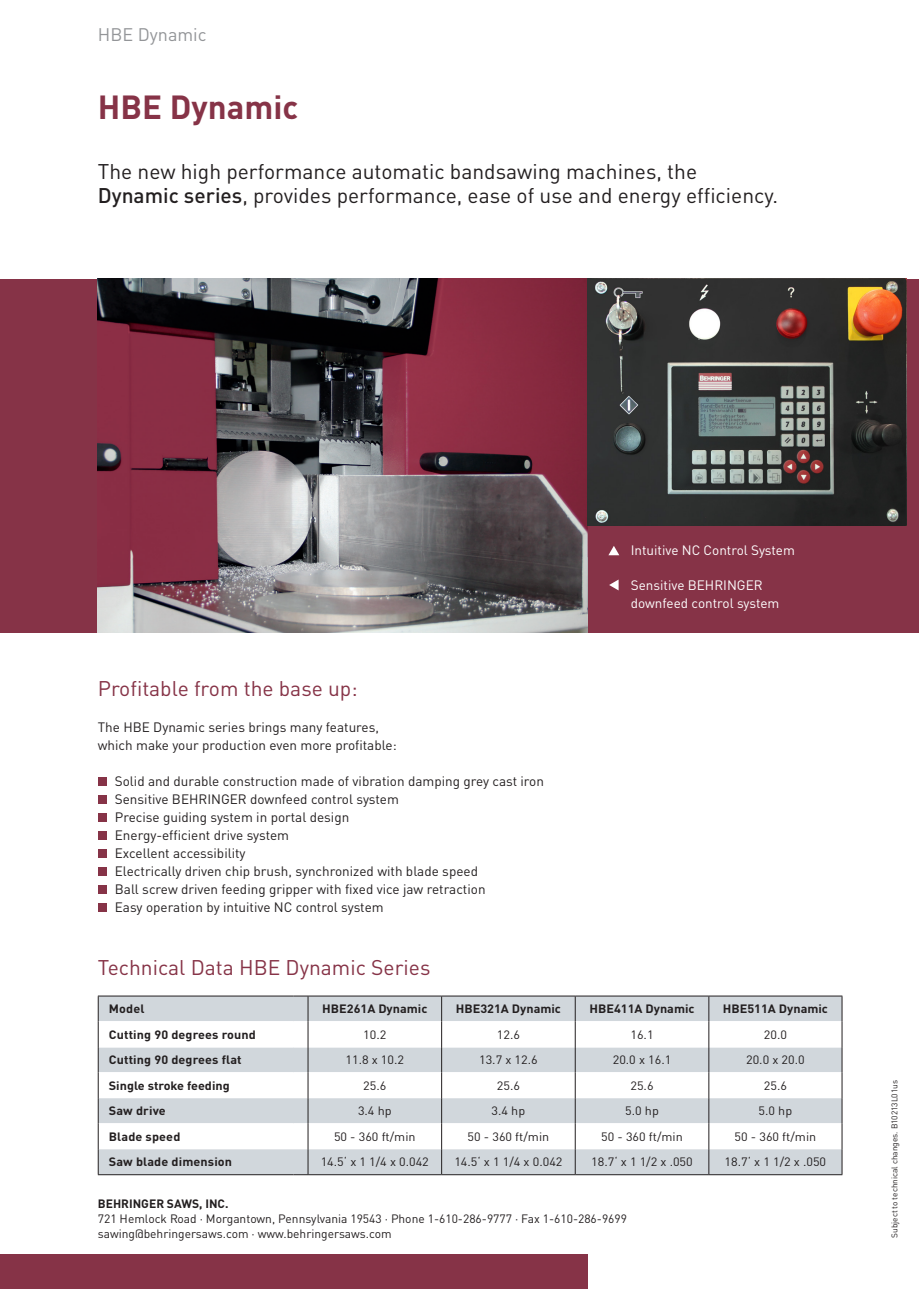
<style>
.page{position:relative;width:919px;height:1289px;background:#fff}
.page>*{position:absolute;margin:0;border:0;box-sizing:border-box;transform-origin:0 0}
.t1{font:700 33px "DIN Pro";color:#863347}
.t2{font:21px/24px "DIN Pro";color:#231f20}
.t3{font:21px "DIN Pro";color:#863347}
.t4{font:18px "DIN Pro";color:#939598}
.t5{font:13.5px/18px "DIN Pro";color:#231f20}
.t6{font:13.5px/18px "DIN Pro";color:#fff}
.t7{font:12px "DIN Pro";color:#231f20;scale:1.05 1}
.t8{font:700 12px "DIN Pro";color:#231f20;scale:1.05 1}
.t9{font:12px/15px "DIN Pro";color:#231f20}
.t10{font:700 12px "DIN Pro";color:#231f20}
.t11{font:8.25px "DIN Pro";color:#231f20}
.s1{font-weight:500}
</style>
<div class="page">
<div style="left:0;top:279px;width:918px;height:353px;background:#863347"></div>
<div style="left:0;top:1254px;width:587px;height:34px;background:#863347"></div>
<img style="left:98px;top:279px;width:489px;height:353px">
<img style="left:587px;top:279px;width:319px;height:247px">
<svg style="left:608px;top:546px;width:11px;height:9px"></svg>
<svg style="left:609px;top:580px;width:9px;height:10px"></svg>
<div style="left:98px;top:777px;width:8px;height:8px;background:#863347"></div>
<div style="left:98px;top:795px;width:8px;height:8px;background:#863347"></div>
<div style="left:98px;top:813px;width:8px;height:8px;background:#863347"></div>
<div style="left:98px;top:831px;width:8px;height:8px;background:#863347"></div>
<div style="left:98px;top:849px;width:8px;height:8px;background:#863347"></div>
<div style="left:98px;top:867px;width:8px;height:8px;background:#863347"></div>
<div style="left:98px;top:885px;width:8px;height:8px;background:#863347"></div>
<div style="left:98px;top:903px;width:8px;height:8px;background:#863347"></div>
<div style="left:99px;top:996px;width:742px;height:178px;background:#d1d7dc"></div>
<svg style="left:99px;top:1022px;width:742px;height:127px"></svg>
<hr style="left:99px;top:1021px;width:194px;height:1px;background:#fff">
<hr style="left:308px;top:1021px;width:133px;height:1px;background:#fff">
<hr style="left:442px;top:1021px;width:133px;height:1px;background:#fff">
<hr style="left:575px;top:1021px;width:133px;height:1px;background:#fff">
<hr style="left:709px;top:1021px;width:132px;height:1px;background:#fff">
<hr style="left:99px;top:1046px;width:194px;height:1px;background:#fff">
<hr style="left:308px;top:1046px;width:133px;height:1px;background:#fff">
<hr style="left:442px;top:1046px;width:133px;height:1px;background:#fff">
<hr style="left:575px;top:1046px;width:133px;height:1px;background:#fff">
<hr style="left:709px;top:1046px;width:132px;height:1px;background:#fff">
<hr style="left:99px;top:1072px;width:194px;height:1px;background:#fff">
<hr style="left:308px;top:1072px;width:133px;height:1px;background:#fff">
<hr style="left:442px;top:1072px;width:133px;height:1px;background:#fff">
<hr style="left:575px;top:1072px;width:133px;height:1px;background:#fff">
<hr style="left:709px;top:1072px;width:132px;height:1px;background:#fff">
<hr style="left:99px;top:1123px;width:194px;height:1px;background:#fff">
<hr style="left:308px;top:1123px;width:133px;height:1px;background:#fff">
<hr style="left:442px;top:1123px;width:133px;height:1px;background:#fff">
<hr style="left:575px;top:1123px;width:133px;height:1px;background:#fff">
<hr style="left:709px;top:1123px;width:132px;height:1px;background:#fff">
<hr style="left:98px;top:995px;width:195px;height:1px;background:#231f20">
<hr style="left:308px;top:995px;width:133px;height:1px;background:#231f20">
<hr style="left:441px;top:995px;width:134px;height:1px;background:#231f20">
<hr style="left:575px;top:995px;width:133px;height:1px;background:#231f20">
<hr style="left:708px;top:995px;width:134px;height:1px;background:#231f20">
<svg style="left:98px;top:996px;width:1px;height:178px"></svg>
<svg style="left:441px;top:996px;width:1px;height:178px"></svg>
<svg style="left:575px;top:996px;width:1px;height:178px"></svg>
<svg style="left:708px;top:996px;width:1px;height:178px"></svg>
<svg style="left:841px;top:996px;width:1px;height:178px"></svg>
<hr style="left:98px;top:1174px;width:195px;height:1px;background:#231f20">
<svg style="left:293px;top:995px;width:15px;height:180px"></svg>
<hr style="left:308px;top:1174px;width:133px;height:1px;background:#231f20">
<hr style="left:441px;top:1174px;width:134px;height:1px;background:#231f20">
<hr style="left:575px;top:1174px;width:133px;height:1px;background:#231f20">
<hr style="left:708px;top:1174px;width:134px;height:1px;background:#231f20">
<h3 class="t4" style="left:98px;top:21px;width:110px">HBE Dynamic</h3>
<h1 class="t1" style="left:98px;top:79px;width:202px">HBE Dynamic</h1>
<h2 class="t2" style="left:98px;top:157px;width:681px">The new high performance automatic bandsawing machines, the<br><span class="s1">Dynamic series</span>, provides performance, ease of use and energy efficiency.</h2>
<p class="t6" style="left:630px;top:539px;width:166px">Intuitive NC Control System</p>
<h2 class="t3" style="left:98px;top:671px;width:261px">Profitable from the base up:</h2>
<p class="t5" style="left:98px;top:716px;width:300px">The HBE Dynamic series brings many features, which make your production even more profitable:</p>
<p class="t5" style="left:115px;top:770px;width:430px">Solid and durable construction made of vibration damping grey cast iron Sensitive BEHRINGER downfeed control system<br>Precise guiding system in portal design<br>Energy-efficient drive system<br>Excellent accessibility<br>Electrically driven chip brush, synchronized with blade speed<br>Ball screw driven feeding gripper with fixed vice jaw retraction<br>Easy operation by intuitive NC control system</p>
<p class="t6" style="left:630px;top:574px;width:150px">Sensitive BEHRINGER downfeed control system</p>
<h2 class="t3" style="left:98px;top:951px;width:334px">Technical Data HBE Dynamic Series</h2>
<p class="t8" style="left:109px;top:999px;width:35px">Model</p>
<p class="t8" style="left:322px;top:999px;width:102px">HBE261A Dynamic</p>
<p class="t8" style="left:456px;top:999px;width:102px">HBE321A Dynamic</p>
<p class="t8" style="left:589px;top:999px;width:102px">HBE411A Dynamic</p>
<p class="t8" style="left:722px;top:999px;width:102px">HBE511A Dynamic</p>
<p class="t8" style="left:109px;top:1024px;width:142px">Cutting 90 degrees round</p>
<p class="t7" style="left:363px;top:1025px;width:24px">10.2</p>
<p class="t7" style="left:497px;top:1025px;width:24px">12.6</p>
<p class="t7" style="left:630px;top:1025px;width:24px">16.1</p>
<p class="t7" style="left:763px;top:1025px;width:24px">20.0</p>
<p class="t8" style="left:109px;top:1050px;width:128px">Cutting 90 degrees flat</p>
<p class="t7" style="left:345px;top:1050px;width:57px">11.8 x 10.2</p>
<p class="t7" style="left:479px;top:1050px;width:57px">13.7 x 12.6</p>
<p class="t7" style="left:612px;top:1050px;width:57px">20.0 x 16.1</p>
<p class="t7" style="left:746px;top:1050px;width:57px">20.0 x 20.0</p>
<p class="t8" style="left:109px;top:1075px;width:117px">Single stroke feeding</p>
<p class="t7" style="left:363px;top:1076px;width:24px">25.6</p>
<p class="t7" style="left:497px;top:1076px;width:24px">25.6</p>
<p class="t7" style="left:630px;top:1076px;width:24px">25.6</p>
<p class="t7" style="left:763px;top:1076px;width:24px">25.6</p>
<p class="t8" style="left:109px;top:1100px;width:56px">Saw drive</p>
<p class="t7" style="left:358px;top:1101px;width:34px">3.4 hp</p>
<p class="t7" style="left:491px;top:1101px;width:34px">3.4 hp</p>
<p class="t7" style="left:625px;top:1101px;width:34px">5.0 hp</p>
<p class="t7" style="left:758px;top:1101px;width:34px">5.0 hp</p>
<p class="t8" style="left:109px;top:1126px;width:70px">Blade speed</p>
<p class="t7" style="left:334px;top:1127px;width:79px">50 - 360 ft/min</p>
<p class="t7" style="left:467px;top:1127px;width:79px">50 - 360 ft/min</p>
<p class="t7" style="left:601px;top:1127px;width:79px">50 - 360 ft/min</p>
<p class="t7" style="left:734px;top:1127px;width:79px">50 - 360 ft/min</p>
<p class="t8" style="left:109px;top:1151px;width:119px">Saw blade dimension</p>
<p class="t7" style="left:321px;top:1152px;width:104px">14.5‘ x 1 1/4 x 0.042</p>
<p class="t7" style="left:454px;top:1152px;width:104px">14.5‘ x 1 1/4 x 0.042</p>
<p class="t7" style="left:591px;top:1152px;width:98px">18.7‘ x 1 1/2 x .050</p>
<p class="t7" style="left:724px;top:1152px;width:98px">18.7‘ x 1 1/2 x .050</p>
<p class="t10" style="left:98px;top:1193px;width:132px">BEHRINGER SAWS, INC.</p>
<p class="t9" style="left:98px;top:1209px;width:530px">721 Hemlock Road · Morgantown, Pennsylvania 19543 · Phone 1-610-286-9777 · Fax 1-610-286-9699 sawing@behringersaws.com · www.behringersaws.com</p>
<p class="t11" style="left:888px;top:1237px;width:159px;rotate:-90deg">Subject to technical changes. B10213L01us</p>
</div>
